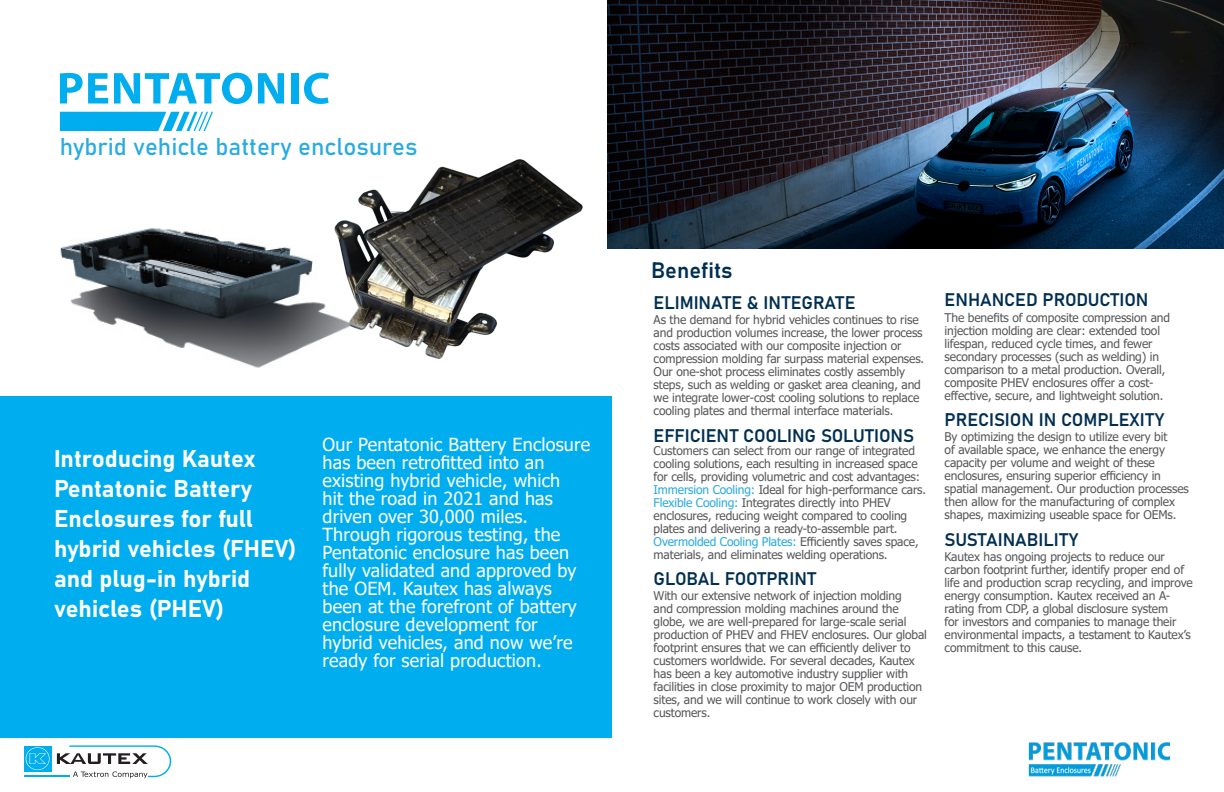
<style>
.page{position:relative;width:1224px;height:792px;background:#fff}
.page>*{position:absolute;margin:0;border:0;box-sizing:border-box;transform-origin:0 0}
.t1{font:24px/30px "Bahnschrift";color:#fff}
.t2{font:24px "Bahnschrift";color:#29abe2}
.t3{font:22px "Bahnschrift";color:#002f51}
.t4{font:18px/18px "Tahoma";letter-spacing:.01em;color:#fff}
.t5{font:18px "Bahnschrift";color:#002f51}
.t6{font:12px/13px "Tahoma";letter-spacing:-.01em;color:#57585a}
.s1{color:#29abe2}
</style>
<div class="page">
<div style="left:0;top:396px;width:612px;height:342px;background:#00aeef"></div>
<img style="left:608px;top:0;width:616px;height:249px">
<svg style="left:60px;top:73px;width:48px;height:31px"></svg>
<svg style="left:114px;top:73px;width:138px;height:31px"></svg>
<svg style="left:258px;top:73px;width:26px;height:31px"></svg>
<div style="left:291px;top:73px;width:7px;height:31px;background:#00aeef"></div>
<svg style="left:304px;top:73px;width:25px;height:31px"></svg>
<svg style="left:60px;top:112px;width:153px;height:18px"></svg>
<img style="left:60px;top:228px;width:205px;height:140px">
<div style="left:24px;top:746px;width:27px;height:26px;background:#00aeef"></div>
<hr style="left:24px;top:776px;width:46px;height:1px;background:#00aeef">
<svg style="left:25px;top:747px;width:25px;height:24px"></svg>
<svg style="left:57px;top:745px;width:114px;height:33px"></svg>
<img style="left:259px;top:156px;width:373px;height:209px">
<img style="left:1028px;top:742px;width:142px;height:35px">
<p class="t2" style="left:60px;top:128px;width:359px">hybrid vehicle battery enclosures</p>
<p class="t1" style="left:54px;top:442px;width:244px">Introducing Kautex<br>Pentatonic Battery<br>Enclosures for full hybrid vehicles (FHEV) and plug-in hybrid vehicles (PHEV)</p>
<p class="t4" style="left:323px;top:436px;width:269px">Our Pentatonic Battery Enclosure has been retrofitted into an existing hybrid vehicle, which<br>hit the road in 2021 and has driven over 30,000 miles.<br>Through rigorous testing, the<br>Pentatonic enclosure has been fully validated and approved by the OEM. Kautex has always been at the forefront of battery enclosure development for hybrid vehicles, and now we’re ready for serial production.</p>
<p class="t3" style="left:651px;top:254px;width:83px">Benefits</p>
<p class="t5" style="left:654px;top:289px;width:203px">ELIMINATE &amp; INTEGRATE</p>
<p class="t6" style="left:654px;top:314px;width:272px">As the demand for hybrid vehicles continues to rise and production volumes increase, the lower process costs associated with our composite injection or compression molding far surpass material expenses.<br>Our one-shot process eliminates costly assembly steps, such as welding or gasket area cleaning, and we integrate lower-cost cooling solutions to replace cooling plates and thermal interface materials.</p>
<p class="t5" style="left:654px;top:422px;width:262px">EFFICIENT COOLING SOLUTIONS</p>
<p class="t6" style="left:654px;top:444px;width:268px">Customers can select from our range of integrated cooling solutions, each resulting in increased space for cells, providing volumetric and cost advantages:</p>
<p class="t6" style="left:654px;top:483px;width:274px"><span class="s1">Immersion Cooling:</span> Ideal for high-performance cars.</p>
<p class="t6" style="left:654px;top:496px;width:255px"><span class="s1">Flexible Cooling:</span> Integrates directly into PHEV enclosures, reducing weight compared to cooling plates and delivering a ready-to-assemble part.</p>
<p class="t6" style="left:654px;top:535px;width:267px"><span class="s1">Overmolded Cooling Plates:</span> Efficiently saves space, materials, and eliminates welding operations.</p>
<p class="t5" style="left:654px;top:565px;width:164px">GLOBAL FOOTPRINT</p>
<p class="t6" style="left:654px;top:590px;width:275px">With our extensive network of injection molding<br>and compression molding machines around the globe, we are well-prepared for large-scale serial production of PHEV and FHEV enclosures. Our global footprint ensures that we can efficiently deliver to customers worldwide. For several decades, Kautex has been a key automotive industry supplier with facilities in close proximity to major OEM production sites, and we will continue to work closely with our customers.</p>
<p class="t5" style="left:945px;top:286px;width:205px">ENHANCED PRODUCTION</p>
<p class="t6" style="left:945px;top:311px;width:227px">The benefits of composite compression and injection molding are clear: extended tool lifespan, reduced cycle times, and fewer secondary processes (such as welding) in comparison to a metal production. Overall, composite PHEV enclosures offer a cost&shy;effective, secure, and lightweight solution.</p>
<p class="t5" style="left:945px;top:406px;width:221px">PRECISION IN COMPLEXITY</p>
<p class="t6" style="left:945px;top:431px;width:246px">By optimizing the design to utilize every bit<br>of available space, we enhance the energy capacity per volume and weight of these enclosures, ensuring superior efficiency in spatial management. Our production processes then allow for the manufacturing of complex shapes, maximizing useable space for OEMs.</p>
<p class="t5" style="left:945px;top:526px;width:135px">SUSTAINABILITY</p>
<p class="t6" style="left:945px;top:551px;width:250px">Kautex has ongoing projects to reduce our carbon footprint further, identify proper end of life and production scrap recycling, and improve energy consumption. Kautex received an A&shy;rating from CDP, a global disclosure system<br>for investors and companies to manage their environmental impacts, a testament to Kautex’s commitment to this cause.</p>
</div>
